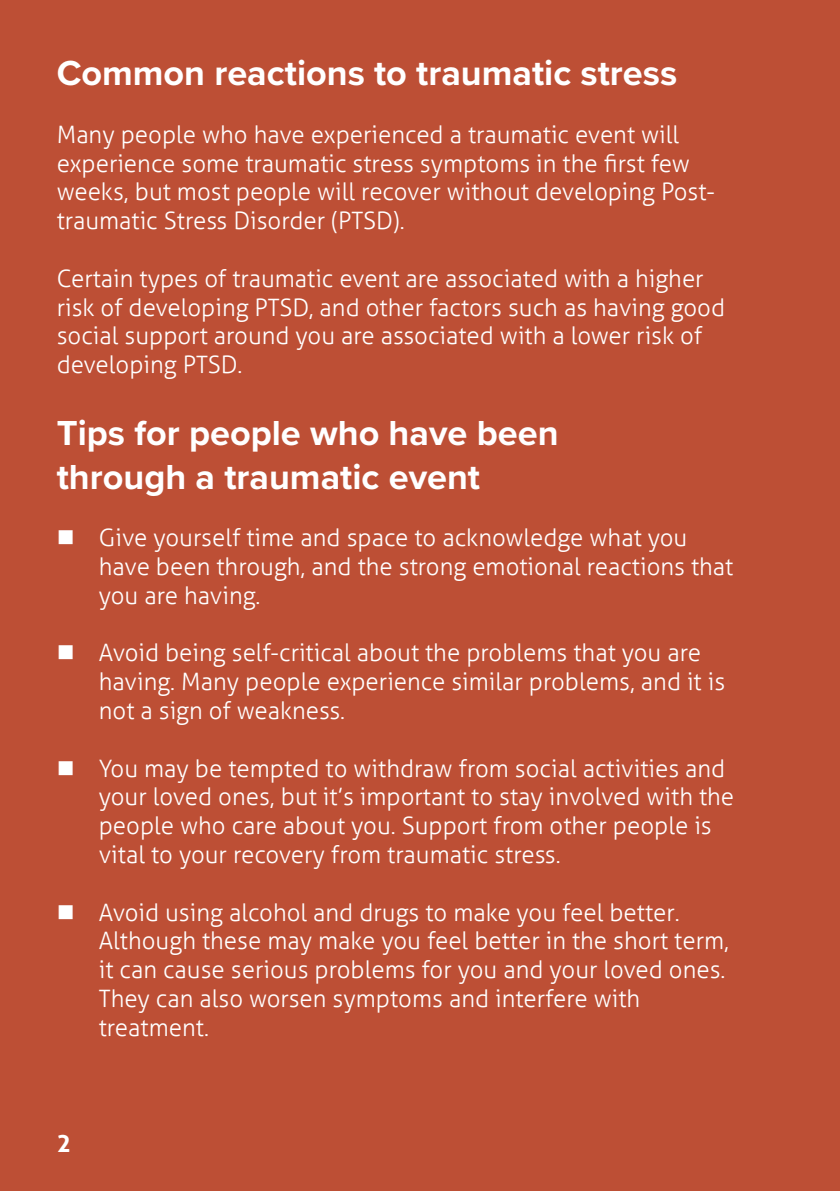
<style>
.page{position:relative;width:840px;height:1191px;background:#fff}
.page>*{position:absolute;margin:0;border:0;box-sizing:border-box;transform-origin:0 0}
.Subheadings__use_thi{font:700 36px "Proxima Nova";color:#fff}
.Paragraph_Style_2__u{font:300 24px/28.8px "Aller";color:#fff}
.t1{font:700 24px "Aller";color:#fff}
</style>
<div class="page">
<div style="left:0;top:0;width:839px;height:1191px;background:#bd4f35"></div>
<p class="Subheadings__use_thi" style="left:57px;top:46px;width:621px">Common reactions to traumatic stress</p>
<p class="Paragraph_Style_2__u" style="left:57px;top:120px;width:659px">Many people who have experienced a traumatic event will experience some traumatic stress symptoms in the first few weeks, but most people will recover without developing Post&shy;traumatic Stress Disorder (PTSD).</p>
<p class="Paragraph_Style_2__u" style="left:57px;top:264px;width:669px">Certain types of traumatic event are associated with a higher risk of developing PTSD, and other factors such as having good social support around you are associated with a lower risk of developing PTSD.</p>
<p class="Subheadings__use_thi" style="left:57px;top:406px;width:503px">Tips for people who have been</p>
<p class="Subheadings__use_thi" style="left:57px;top:449px;width:424px">through a traumatic event</p>
<p class="Paragraph_Style_2__u" style="left:57px;top:523px;width:632px">■ Give yourself time and space to acknowledge what you</p>
<p class="Paragraph_Style_2__u" style="left:99px;top:552px;width:635px">have been through, and the strong emotional reactions that</p>
<p class="Paragraph_Style_2__u" style="left:99px;top:581px;width:163px">you are having.</p>
<p class="Paragraph_Style_2__u" style="left:57px;top:638px;width:645px">■ Avoid being self-critical about the problems that you are</p>
<p class="Paragraph_Style_2__u" style="left:99px;top:667px;width:627px">having. Many people experience similar problems, and it is</p>
<p class="Paragraph_Style_2__u" style="left:99px;top:696px;width:248px">not a sign of weakness.</p>
<p class="Paragraph_Style_2__u" style="left:57px;top:753px;width:669px">■ You may be tempted to withdraw from social activities and</p>
<p class="Paragraph_Style_2__u" style="left:99px;top:782px;width:636px">your loved ones, but it’s important to stay involved with the</p>
<p class="Paragraph_Style_2__u" style="left:99px;top:811px;width:614px">people who care about you. Support from other people is</p>
<p class="Paragraph_Style_2__u" style="left:99px;top:840px;width:463px">vital to your recovery from traumatic stress.</p>
<p class="Paragraph_Style_2__u" style="left:57px;top:897px;width:624px">■ Avoid using alcohol and drugs to make you feel better.</p>
<p class="Paragraph_Style_2__u" style="left:99px;top:926px;width:631px">Although these may make you feel better in the short term,</p>
<p class="Paragraph_Style_2__u" style="left:99px;top:955px;width:628px">it can cause serious problems for you and your loved ones.</p>
<p class="Paragraph_Style_2__u" style="left:99px;top:984px;width:542px">They can also worsen symptoms and interfere with</p>
<p class="Paragraph_Style_2__u" style="left:99px;top:1013px;width:112px">treatment.</p>
<p class="t1" style="left:57px;top:1128px;width:16px">2</p>
</div>
